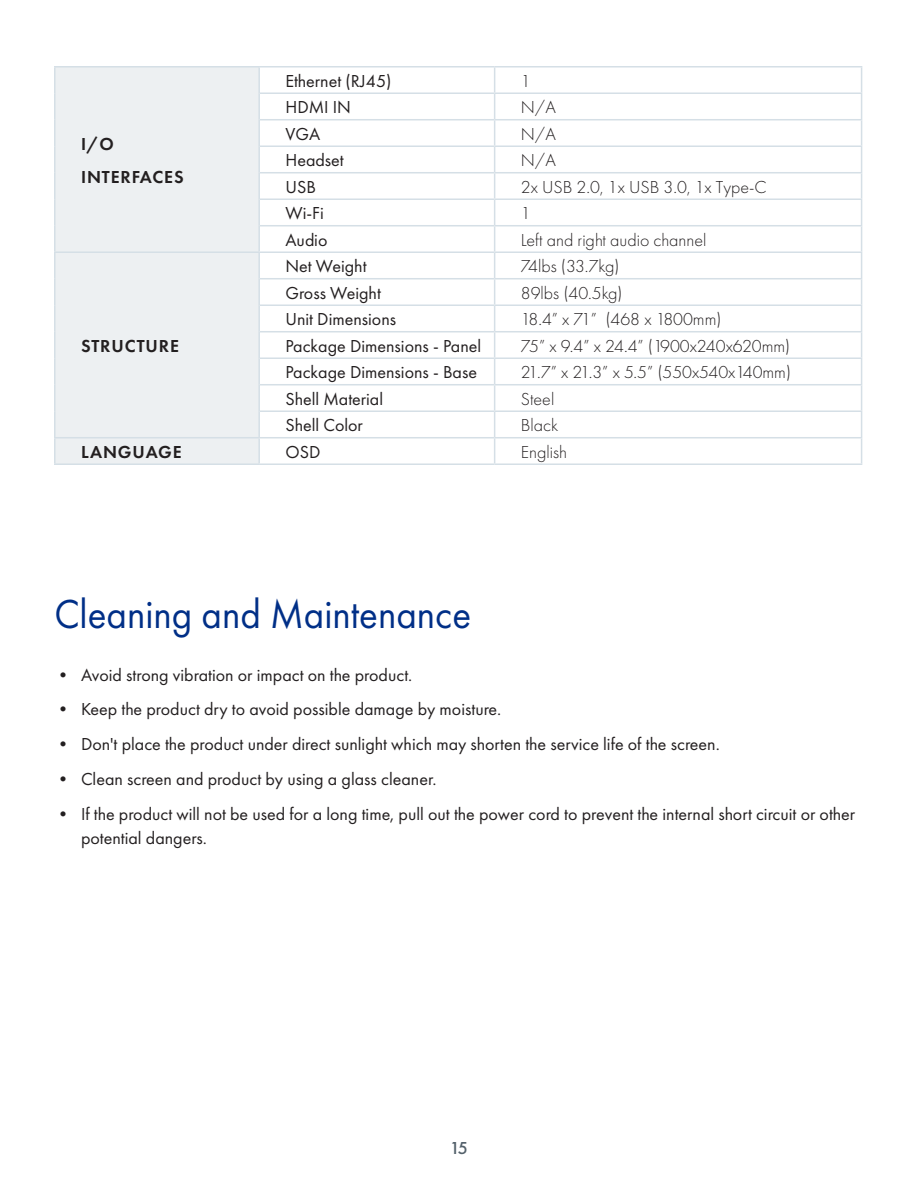
<style>
.page{position:relative;width:918px;height:1188px;background:#fff}
.page>*{position:absolute;margin:0;border:0;box-sizing:border-box;transform-origin:0 0}
.t1{font:42px "Futura PT";color:#002f87;scale:.93 1}
.Body_Cell{font:18px/24px "Futura PT";color:#231f20}
.Body_Cell-2{font:300 18px "Futura PT";color:#231f20}
.Heading_Cell{font:600 18px "Futura PT";letter-spacing:.05em;color:#231f20}
.t2{font:500 18px "Futura PT";color:#54616b}
</style>
<div class="page">
<div style="left:56px;top:68px;width:202px;height:395px;background:#edf0f2"></div>
<hr style="left:260px;top:66px;width:235px;height:2px;background:#d5dfe6">
<hr style="left:495px;top:66px;width:367px;height:2px;background:#d5dfe6">
<hr style="left:260px;top:92px;width:235px;height:2px;background:#d5dfe6">
<hr style="left:260px;top:119px;width:235px;height:1px;background:#d5dfe6">
<hr style="left:260px;top:145px;width:235px;height:2px;background:#d5dfe6">
<hr style="left:495px;top:145px;width:367px;height:2px;background:#d5dfe6">
<hr style="left:260px;top:172px;width:235px;height:1px;background:#d5dfe6">
<hr style="left:495px;top:172px;width:367px;height:1px;background:#d5dfe6">
<hr style="left:260px;top:198px;width:235px;height:2px;background:#d5dfe6">
<hr style="left:495px;top:198px;width:367px;height:2px;background:#d5dfe6">
<hr style="left:260px;top:225px;width:235px;height:1px;background:#d5dfe6">
<hr style="left:495px;top:225px;width:367px;height:1px;background:#d5dfe6">
<hr style="left:260px;top:251px;width:235px;height:2px;background:#d5dfe6">
<hr style="left:495px;top:251px;width:367px;height:2px;background:#d5dfe6">
<hr style="left:260px;top:278px;width:235px;height:1px;background:#d5dfe6">
<hr style="left:495px;top:278px;width:367px;height:1px;background:#d5dfe6">
<hr style="left:260px;top:304px;width:235px;height:2px;background:#d5dfe6">
<hr style="left:495px;top:304px;width:367px;height:2px;background:#d5dfe6">
<hr style="left:260px;top:331px;width:235px;height:1px;background:#d5dfe6">
<hr style="left:495px;top:331px;width:367px;height:1px;background:#d5dfe6">
<hr style="left:260px;top:357px;width:235px;height:2px;background:#d5dfe6">
<hr style="left:495px;top:357px;width:367px;height:2px;background:#d5dfe6">
<hr style="left:260px;top:384px;width:235px;height:1px;background:#d5dfe6">
<hr style="left:495px;top:384px;width:367px;height:1px;background:#d5dfe6">
<hr style="left:260px;top:410px;width:235px;height:2px;background:#d5dfe6">
<hr style="left:495px;top:410px;width:367px;height:2px;background:#d5dfe6">
<hr style="left:260px;top:437px;width:235px;height:1px;background:#d5dfe6">
<hr style="left:495px;top:437px;width:367px;height:1px;background:#d5dfe6">
<hr style="left:260px;top:463px;width:235px;height:2px;background:#d5dfe6">
<hr style="left:495px;top:463px;width:367px;height:2px;background:#d5dfe6">
<hr style="left:54px;top:251px;width:206px;height:2px;background:#d5dfe6">
<hr style="left:54px;top:437px;width:206px;height:1px;background:#d5dfe6">
<hr style="left:54px;top:66px;width:206px;height:2px;background:#d5dfe6">
<hr style="left:54px;top:67px;width:2px;height:26px;background:#d5dfe6">
<hr style="left:258px;top:67px;width:2px;height:26px;background:#d5dfe6">
<hr style="left:54px;top:93px;width:2px;height:27px;background:#d5dfe6">
<hr style="left:258px;top:93px;width:2px;height:27px;background:#d5dfe6">
<hr style="left:54px;top:120px;width:2px;height:26px;background:#d5dfe6">
<hr style="left:258px;top:120px;width:2px;height:26px;background:#d5dfe6">
<hr style="left:54px;top:146px;width:2px;height:27px;background:#d5dfe6">
<hr style="left:258px;top:146px;width:2px;height:27px;background:#d5dfe6">
<hr style="left:54px;top:173px;width:2px;height:26px;background:#d5dfe6">
<hr style="left:258px;top:173px;width:2px;height:26px;background:#d5dfe6">
<hr style="left:54px;top:199px;width:2px;height:27px;background:#d5dfe6">
<hr style="left:258px;top:199px;width:2px;height:27px;background:#d5dfe6">
<hr style="left:54px;top:226px;width:2px;height:25px;background:#d5dfe6">
<hr style="left:258px;top:226px;width:2px;height:25px;background:#d5dfe6">
<hr style="left:54px;top:253px;width:2px;height:26px;background:#d5dfe6">
<hr style="left:258px;top:253px;width:2px;height:26px;background:#d5dfe6">
<hr style="left:54px;top:279px;width:2px;height:26px;background:#d5dfe6">
<hr style="left:258px;top:279px;width:2px;height:26px;background:#d5dfe6">
<hr style="left:54px;top:305px;width:2px;height:27px;background:#d5dfe6">
<hr style="left:258px;top:305px;width:2px;height:27px;background:#d5dfe6">
<hr style="left:54px;top:332px;width:2px;height:26px;background:#d5dfe6">
<hr style="left:258px;top:332px;width:2px;height:26px;background:#d5dfe6">
<hr style="left:54px;top:358px;width:2px;height:27px;background:#d5dfe6">
<hr style="left:258px;top:358px;width:2px;height:27px;background:#d5dfe6">
<hr style="left:54px;top:385px;width:2px;height:26px;background:#d5dfe6">
<hr style="left:258px;top:385px;width:2px;height:26px;background:#d5dfe6">
<hr style="left:54px;top:411px;width:2px;height:26px;background:#d5dfe6">
<hr style="left:258px;top:411px;width:2px;height:26px;background:#d5dfe6">
<hr style="left:54px;top:438px;width:2px;height:25px;background:#d5dfe6">
<hr style="left:258px;top:438px;width:2px;height:25px;background:#d5dfe6">
<hr style="left:54px;top:463px;width:206px;height:2px;background:#d5dfe6">
<hr style="left:495px;top:92px;width:367px;height:2px;background:#d5dfe6">
<svg style="left:494px;top:68px;width:1px;height:395px"></svg>
<svg style="left:861px;top:68px;width:1px;height:395px"></svg>
<hr style="left:495px;top:119px;width:367px;height:1px;background:#d5dfe6">
<p class="Heading_Cell" style="left:81px;top:132px;width:34px">I/O</p>
<p class="Heading_Cell" style="left:81px;top:166px;width:104px">INTERFACES</p>
<p class="Heading_Cell" style="left:81px;top:335px;width:99px">STRUCTURE</p>
<p class="Body_Cell" style="left:285px;top:69px;width:108px">Ethernet (RJ45)</p>
<p class="Body_Cell-2" style="left:521px;top:71px;width:11px">1</p>
<p class="Body_Cell" style="left:285px;top:95px;width:67px">HDMI IN</p>
<p class="Body_Cell-2" style="left:521px;top:97px;width:37px">N/A</p>
<p class="Body_Cell" style="left:285px;top:122px;width:36px">VGA</p>
<p class="Body_Cell-2" style="left:521px;top:124px;width:37px">N/A</p>
<p class="Body_Cell" style="left:285px;top:148px;width:60px">Headset</p>
<p class="Body_Cell-2" style="left:521px;top:150px;width:37px">N/A</p>
<p class="Body_Cell" style="left:285px;top:175px;width:32px">USB</p>
<p class="Body_Cell-2" style="left:521px;top:177px;width:247px">2x USB 2.0, 1x USB 3.0, 1x Type-C</p>
<p class="Body_Cell" style="left:285px;top:201px;width:40px">Wi-Fi</p>
<p class="Body_Cell-2" style="left:521px;top:203px;width:11px">1</p>
<p class="Body_Cell" style="left:285px;top:228px;width:44px">Audio</p>
<p class="Body_Cell-2" style="left:521px;top:230px;width:187px">Left and right audio channel</p>
<p class="Body_Cell" style="left:285px;top:254px;width:83px">Net Weight</p>
<p class="Body_Cell-2" style="left:521px;top:256px;width:100px">74lbs (33.7kg)</p>
<p class="Body_Cell" style="left:285px;top:281px;width:97px">Gross Weight</p>
<p class="Body_Cell-2" style="left:521px;top:283px;width:103px">89lbs (40.5kg)</p>
<p class="Body_Cell" style="left:285px;top:307px;width:112px">Unit Dimensions</p>
<p class="Body_Cell-2" style="left:521px;top:309px;width:202px">18.4” x 71” (468 x 1800mm)</p>
<p class="Body_Cell" style="left:285px;top:334px;width:197px">Package Dimensions - Panel</p>
<p class="Body_Cell-2" style="left:521px;top:336px;width:271px">75” x 9.4” x 24.4” (1900x240x620mm)</p>
<p class="Body_Cell" style="left:285px;top:360px;width:193px">Package Dimensions - Base</p>
<p class="Body_Cell-2" style="left:521px;top:362px;width:272px">21.7” x 21.3” x 5.5” (550x540x140mm)</p>
<p class="Body_Cell" style="left:285px;top:387px;width:99px">Shell Material</p>
<p class="Body_Cell-2" style="left:521px;top:389px;width:35px">Steel</p>
<p class="Body_Cell" style="left:285px;top:413px;width:79px">Shell Color</p>
<p class="Body_Cell-2" style="left:521px;top:415px;width:39px">Black</p>
<p class="Heading_Cell" style="left:81px;top:441px;width:102px">LANGUAGE</p>
<p class="Body_Cell" style="left:285px;top:440px;width:36px">OSD</p>
<p class="Body_Cell-2" style="left:521px;top:442px;width:48px">English</p>
<h1 class="t1" style="left:54px;top:590px;width:450px">Cleaning and Maintenance</h1>
<p class="Body_Cell" style="left:54px;top:663px;width:360px">• Avoid strong vibration or impact on the product.</p>
<p class="Body_Cell" style="left:54px;top:697px;width:449px">• Keep the product dry to avoid possible damage by moisture.</p>
<p class="Body_Cell" style="left:54px;top:732px;width:667px">• Don't place the product under direct sunlight which may shorten the service life of the screen.</p>
<p class="Body_Cell" style="left:54px;top:767px;width:384px">• Clean screen and product by using a glass cleaner.</p>
<p class="Body_Cell" style="left:81px;top:802px;width:776px;text-indent:-27px">• If the product will not be used for a long time, pull out the power cord to prevent the internal short circuit or other potential dangers.</p>
<p class="t2" style="left:450px;top:1137px;width:20px">15</p>
</div>
